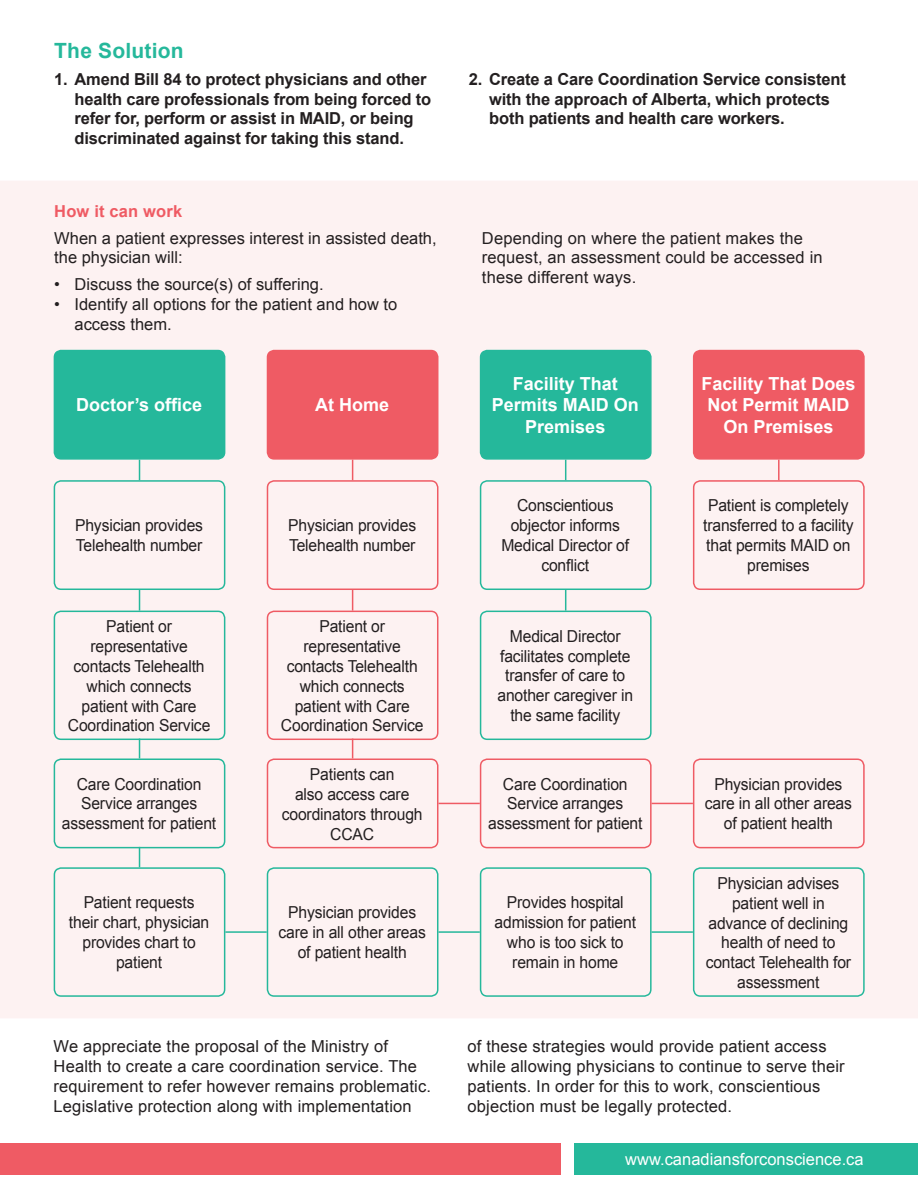
<style>
.page{position:relative;width:918px;height:1188px;background:#fff}
.page>*{position:absolute;margin:0;border:0;box-sizing:border-box;transform-origin:0 0}
.t1{font:700 21px "Arial";letter-spacing:.01em;color:#25b89b}
.t2{font:700 18px/21.6px "Arial";color:#fff;text-align:center}
.t3{font:16.5px/19.8px "Arial";letter-spacing:-.01em;color:#231f20;text-align:center;scale:.95 1}
.t4{font:16.5px/19.8px "Arial";letter-spacing:.01em;color:#231f20}
.t5{font:700 16.5px/19.8px "Arial";letter-spacing:-.01em;color:#231f20}
.t6{font:16.5px/19.8px "Arial";letter-spacing:-.01em;color:#231f20}
.t7{font:16.5px "Arial";color:#fff}
.t8{font:700 16.5px "Arial";letter-spacing:.01em;color:#ef5b64}
</style>
<div class="page">
<div style="left:0;top:181px;width:918px;height:837px;background:#fdf2f2"></div>
<div style="left:54px;top:351px;width:171px;height:108px;background:#25b89b;border-radius:7px"></div>
<div style="left:54px;top:350px;width:171px;height:110px;border:2px solid #25b89b;border-radius:7px"></div>
<div style="left:267px;top:351px;width:171px;height:108px;background:#ef5b64;border-radius:7px"></div>
<div style="left:267px;top:350px;width:171px;height:110px;border:2px solid #ef5b64;border-radius:7px"></div>
<div style="left:481px;top:351px;width:170px;height:108px;background:#25b89b;border-radius:7px"></div>
<div style="left:480px;top:350px;width:172px;height:110px;border:2px solid #25b89b;border-radius:7px"></div>
<div style="left:694px;top:351px;width:170px;height:108px;background:#ef5b64;border-radius:7px"></div>
<div style="left:693px;top:350px;width:172px;height:110px;border:2px solid #ef5b64;border-radius:7px"></div>
<div style="left:267px;top:759px;width:171px;height:89px;border:2px solid #ef5b64;border-radius:7px"></div>
<div style="left:480px;top:867px;width:172px;height:130px;border:2px solid #25b89b;border-radius:7px"></div>
<div style="left:267px;top:867px;width:171px;height:130px;border:2px solid #25b89b;border-radius:7px"></div>
<div style="left:54px;top:867px;width:171px;height:130px;border:2px solid #25b89b;border-radius:7px"></div>
<div style="left:54px;top:759px;width:171px;height:89px;border:2px solid #25b89b;border-radius:7px"></div>
<div style="left:54px;top:611px;width:171px;height:129px;border:2px solid #25b89b;border-radius:7px"></div>
<div style="left:54px;top:480px;width:171px;height:110px;border:2px solid #25b89b;border-radius:7px"></div>
<div style="left:693px;top:867px;width:172px;height:130px;border:2px solid #25b89b;border-radius:7px"></div>
<div style="left:267px;top:611px;width:171px;height:129px;border:2px solid #ef5b64;border-radius:7px"></div>
<div style="left:267px;top:480px;width:171px;height:110px;border:2px solid #ef5b64;border-radius:7px"></div>
<div style="left:480px;top:480px;width:172px;height:110px;border:2px solid #25b89b;border-radius:7px"></div>
<div style="left:693px;top:759px;width:172px;height:89px;border:2px solid #ef5b64;border-radius:7px"></div>
<div style="left:480px;top:759px;width:172px;height:89px;border:2px solid #ef5b64;border-radius:7px"></div>
<div style="left:480px;top:611px;width:172px;height:129px;border:2px solid #25b89b;border-radius:7px"></div>
<div style="left:693px;top:480px;width:172px;height:110px;border:2px solid #ef5b64;border-radius:7px"></div>
<svg style="left:139px;top:460px;width:1px;height:20px"></svg>
<svg style="left:139px;top:590px;width:1px;height:21px"></svg>
<svg style="left:139px;top:739px;width:1px;height:20px"></svg>
<svg style="left:139px;top:847px;width:1px;height:20px"></svg>
<svg style="left:352px;top:460px;width:1px;height:20px"></svg>
<svg style="left:352px;top:590px;width:1px;height:21px"></svg>
<svg style="left:352px;top:739px;width:1px;height:20px"></svg>
<svg style="left:565px;top:460px;width:1px;height:20px"></svg>
<svg style="left:565px;top:590px;width:1px;height:21px"></svg>
<hr style="left:778px;top:460px;width:2px;height:20px;background:#ef5b64">
<hr style="left:225px;top:931px;width:42px;height:2px;background:#25b89b">
<hr style="left:438px;top:931px;width:42px;height:2px;background:#25b89b">
<hr style="left:652px;top:931px;width:41px;height:2px;background:#25b89b">
<hr style="left:438px;top:803px;width:42px;height:1px;background:#ef5b64">
<hr style="left:652px;top:803px;width:41px;height:1px;background:#ef5b64">
<div style="left:0;top:1143px;width:561px;height:31px;background:#ef5b64"></div>
<div style="left:575px;top:1143px;width:343px;height:31px;background:#25b89b"></div>
<p class="t1" style="left:54px;top:37px;width:131px">The Solution</p>
<p class="t5" style="left:75px;top:70px;width:358px;text-indent:-20px">1. Amend Bill 84 to protect physicians and other health care professionals from being forced to refer for, perform or assist in MAID, or being discriminated against for taking this stand.</p>
<p class="t5" style="left:489px;top:70px;width:358px;text-indent:-20px">2. Create a Care Coordination Service consistent with the approach of Alberta, which protects both patients and health care workers.</p>
<p class="t8" style="left:54px;top:200px;width:129px">How it can work</p>
<p class="t6" style="left:54px;top:228px;width:384px">When a patient expresses interest in assisted death, the physician will:</p>
<p class="t6" style="left:54px;top:274px;width:271px">• Discuss the source(s) of suffering.</p>
<p class="t6" style="left:75px;top:294px;width:324px;text-indent:-20px">• Identify all options for the patient and how to access them.</p>
<p class="t2" style="left:76px;top:395px;width:128px">Doctor’s office</p>
<p class="t2" style="left:315px;top:395px;width:75px">At Home</p>
<p class="t3" style="left:75px;top:516px;width:136px;text-align:left">Physician provides<br>Telehealth number</p>
<p class="t3" style="left:68px;top:617px;width:152px">Patient or representative contacts Telehealth which connects patient with Care<br>Coordination Service</p>
<p class="t3" style="left:62px;top:774px;width:164px">Care Coordination<br>Service arranges assessment for patient</p>
<p class="t3" style="left:69px;top:893px;width:149px">Patient requests their chart, physician provides chart to patient</p>
<p class="t3" style="left:288px;top:516px;width:136px;text-align:left">Physician provides<br>Telehealth number</p>
<p class="t3" style="left:281px;top:617px;width:152px">Patient or representative contacts Telehealth which connects patient with Care<br>Coordination Service</p>
<p class="t3" style="left:282px;top:765px;width:150px">Patients can<br>also access care coordinators through<br>CCAC</p>
<p class="t3" style="left:279px;top:903px;width:157px">Physician provides care in all other areas of patient health</p>
<p class="t4" style="left:482px;top:228px;width:342px">Depending on where the patient makes the request, an assessment could be accessed in these different ways.</p>
<p class="t2" style="left:492px;top:373px;width:149px">Facility That<br>Permits MAID On<br>Premises</p>
<p class="t2" style="left:701px;top:373px;width:156px">Facility That Does<br>Not Permit MAID<br>On Premises</p>
<p class="t3" style="left:501px;top:496px;width:136px">Conscientious objector informs<br>Medical Director of conflict</p>
<p class="t3" style="left:498px;top:626px;width:144px">Medical Director facilitates complete transfer of care to another caregiver in the same facility</p>
<p class="t3" style="left:488px;top:774px;width:164px">Care Coordination<br>Service arranges assessment for patient</p>
<p class="t3" style="left:495px;top:893px;width:150px">Provides hospital admission for patient who is too sick to remain in home</p>
<p class="t3" style="left:703px;top:496px;width:160px">Patient is completely transferred to a facility that permits MAID on premises</p>
<p class="t3" style="left:705px;top:774px;width:157px">Physician provides care in all other areas of patient health</p>
<p class="t3" style="left:706px;top:874px;width:155px">Physician advises patient well in advance of declining health of need to contact Telehealth for assessment</p>
<p class="t4" style="left:54px;top:1037px;width:379px">We appreciate the proposal of the Ministry of Health to create a care coordination service. The requirement to refer however remains problematic.<br>Legislative protection along with implementation</p>
<p class="t4" style="left:468px;top:1037px;width:379px">of these strategies would provide patient access while allowing physicians to continue to serve their patients. In order for this to work, conscientious objection must be legally protected.</p>
<p class="t7" style="left:625px;top:1148px;width:240px">www.canadiansforconscience.ca</p>
</div>
